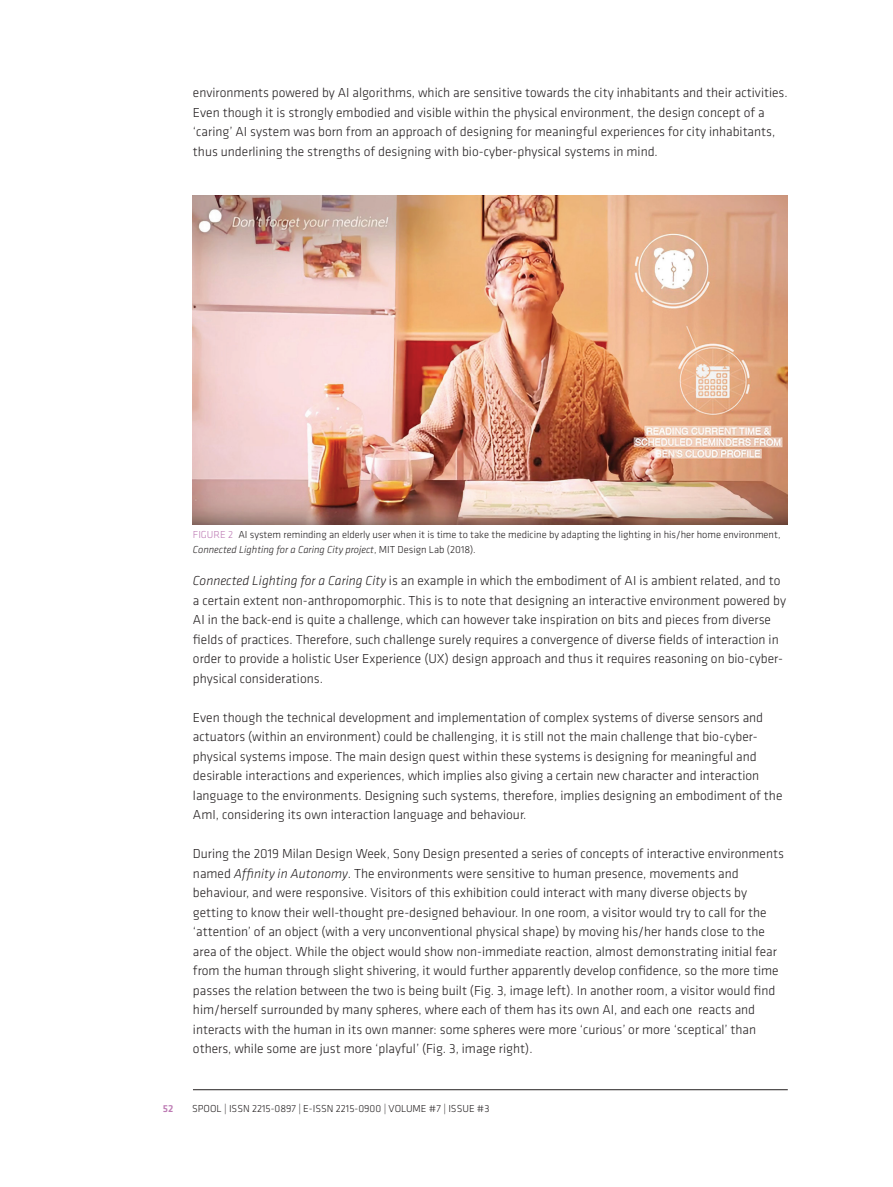
<style>
.page{position:relative;width:893px;height:1187px;background:#fff}
.page>*{position:absolute;margin:0;border:0;box-sizing:border-box;transform-origin:0 0}
.t1{font:300 13.5px/19.5px "Klavika";color:#231f20}
.t2{font:300 10.5px/14.7px "Klavika";color:#231f20}
.t3{font:300 10.5px "Klavika";color:#bd7bb4}
.t4{font:500 10.5px "Klavika";color:#bd7bb4}
.s1{color:#bd7bb4}
.s2{font-style:italic}
</style>
<div class="page">
<hr style="left:193px;top:1089px;width:595px;height:1px;background:#231f20">
<img style="left:193px;top:195px;width:594px;height:329px">
<p class="t1" style="left:193px;top:83px;width:596px">environments powered by AI algorithms, which are sensitive towards the city inhabitants and their activities.<br>Even though it is strongly embodied and visible within the physical environment, the design concept of a ‘caring’ AI system was born from an approach of designing for meaningful experiences for city inhabitants, thus underlining the strengths of designing with bio-cyber-physical systems in mind.</p>
<p class="t2" style="left:193px;top:527px;width:589px;text-indent:35px"><span class="s1">2</span> AI system reminding an elderly user when it is time to take the medicine by adapting the lighting in his/her home environment,<br><span class="s2">Connected Lighting for a Caring City project</span>, MIT Design Lab (2018).</p>
<p class="t1" style="left:193px;top:571px;width:595px"><span class="s2">Connected Lighting for a Caring City</span> is an example in which the embodiment of AI is ambient related, and to a certain extent non-anthropomorphic. This is to note that designing an interactive environment powered by AI in the back-end is quite a challenge, which can however take inspiration on bits and pieces from diverse fields of practices. Therefore, such challenge surely requires a convergence of diverse fields of interaction in order to provide a holistic User Experience (UX) design approach and thus it requires reasoning on bio-cyber&shy;physical considerations.</p>
<p class="t1" style="left:193px;top:707px;width:591px">Even though the technical development and implementation of complex systems of diverse sensors and actuators (within an environment) could be challenging, it is still not the main challenge that bio-cyber&shy;physical systems impose. The main design quest within these systems is designing for meaningful and desirable interactions and experiences, which implies also giving a certain new character and interaction language to the environments. Designing such systems, therefore, implies designing an embodiment of the AmI, considering its own interaction language and behaviour.</p>
<p class="t1" style="left:193px;top:844px;width:592px">During the 2019 Milan Design Week, Sony Design presented a series of concepts of interactive environments named <span class="s2">Affinity in Autonomy</span>. The environments were sensitive to human presence, movements and behaviour, and were responsive. Visitors of this exhibition could interact with many diverse objects by getting to know their well-thought pre-designed behaviour. In one room, a visitor would try to call for the ‘attention’ of an object (with a very unconventional physical shape) by moving his/her hands close to the area of the object. While the object would show non-immediate reaction, almost demonstrating initial fear from the human through slight shivering, it would further apparently develop confidence, so the more time passes the relation between the two is being built (Fig. 3, image left). In another room, a visitor would find him/herself surrounded by many spheres, where each of them has its own AI, and each one reacts and interacts with the human in its own manner: some spheres were more ‘curious’ or more ‘sceptical’ than others, while some are just more ‘playful’ (Fig. 3, image right).</p>
<p class="t3" style="left:193px;top:528px;width:21px">Figure</p>
<p class="t4" style="left:163px;top:1102px;width:12px">52</p>
<p class="t2" style="left:192px;top:1101px;width:299px">SPOOL | ISSN 2215-0897 | E-ISSN 2215-0900 | VOLUME #7 | ISSUE #3</p>
</div>
